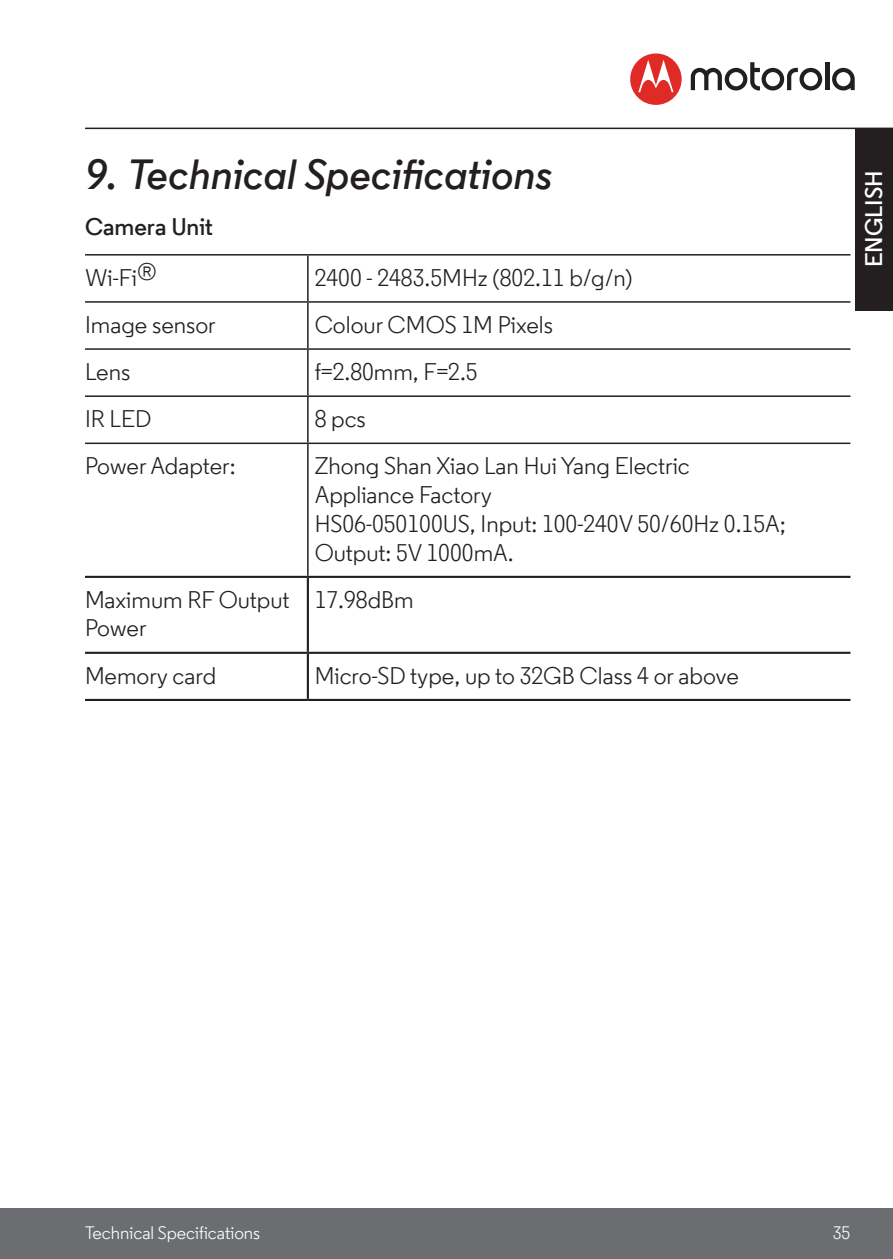
<style>
.page{position:relative;width:893px;height:1259px;background:#fff}
.page>*{position:absolute;margin:0;border:0;box-sizing:border-box;transform-origin:0 0}
.t1{font:italic 600 42px "Moto Sans";color:#231f20}
.t2{font:24px/28.8px "Moto Sans";color:#231f20}
.t3{font:600 24px "Moto Sans";color:#231f20}
.t4{font:600 24px "Moto Sans";color:#fff}
.t5{font:18px "Moto Sans";color:#fff}
</style>
<div class="page">
<div style="left:0;top:1208px;width:893px;height:51px;background:#6c6d70"></div>
<hr style="left:85px;top:128px;width:808px;height:1px;background:#231f20">
<div style="left:855px;top:128px;width:38px;height:182px;background:#231f20"></div>
<div style="left:630px;top:53px;width:52px;height:52px;background:#e02a26;border-radius:50%"></div>
<svg style="left:638px;top:60px;width:35px;height:32px"></svg>
<svg style="left:832px;top:68px;width:23px;height:22px"></svg>
<hr style="left:825px;top:62px;width:4px;height:28px;background:#221f1f">
<svg style="left:691px;top:62px;width:131px;height:28px"></svg>
<hr style="left:85px;top:576px;width:223px;height:2px;background:#231f20">
<hr style="left:308px;top:576px;width:542px;height:2px;background:#231f20">
<hr style="left:307px;top:578px;width:2px;height:74px;background:#231f20">
<hr style="left:85px;top:652px;width:223px;height:2px;background:#231f20">
<hr style="left:308px;top:652px;width:542px;height:2px;background:#231f20">
<hr style="left:307px;top:654px;width:2px;height:45px;background:#231f20">
<hr style="left:85px;top:699px;width:223px;height:2px;background:#231f20">
<hr style="left:308px;top:699px;width:542px;height:2px;background:#231f20">
<hr style="left:85px;top:254px;width:223px;height:1px;background:#231f20">
<hr style="left:308px;top:254px;width:542px;height:1px;background:#231f20">
<hr style="left:307px;top:255px;width:2px;height:46px;background:#231f20">
<hr style="left:85px;top:301px;width:223px;height:2px;background:#231f20">
<hr style="left:308px;top:301px;width:542px;height:2px;background:#231f20">
<hr style="left:307px;top:303px;width:2px;height:45px;background:#231f20">
<hr style="left:85px;top:348px;width:223px;height:2px;background:#231f20">
<hr style="left:308px;top:348px;width:542px;height:2px;background:#231f20">
<hr style="left:307px;top:350px;width:2px;height:45px;background:#231f20">
<hr style="left:85px;top:395px;width:223px;height:2px;background:#231f20">
<hr style="left:308px;top:395px;width:542px;height:2px;background:#231f20">
<hr style="left:307px;top:397px;width:2px;height:45px;background:#231f20">
<hr style="left:85px;top:442px;width:223px;height:2px;background:#231f20">
<hr style="left:308px;top:442px;width:542px;height:2px;background:#231f20">
<hr style="left:307px;top:444px;width:2px;height:132px;background:#231f20">
<h1 class="t1" style="left:85px;top:157px;width:469px">9. Technical Specifications</h1>
<p class="t3" style="left:85px;top:217px;width:129px">Camera Unit</p>
<p class="t2" style="left:85px;top:265px;width:73px">Wi-Fi®</p>
<p class="t2" style="left:315px;top:265px;width:319px">2400 - 2483.5MHz (802.11 b/g/n)</p>
<p class="t2" style="left:85px;top:312px;width:132px">Image sensor</p>
<p class="t2" style="left:315px;top:312px;width:240px">Colour CMOS 1M Pixels</p>
<p class="t2" style="left:85px;top:359px;width:47px">Lens</p>
<p class="t2" style="left:315px;top:359px;width:165px">f=2.80mm, F=2.5</p>
<p class="t2" style="left:85px;top:406px;width:68px">IR LED</p>
<p class="t2" style="left:315px;top:406px;width:53px">8 pcs</p>
<p class="t2" style="left:85px;top:454px;width:152px">Power Adapter:</p>
<p class="t2" style="left:315px;top:454px;width:473px">Zhong Shan Xiao Lan Hui Yang Electric<br>Appliance Factory<br>HS06-050100US, Input: 100-240V 50/60Hz 0.15A;<br>Output: 5V 1000mA.</p>
<p class="t2" style="left:85px;top:587px;width:206px">Maximum RF Output<br>Power</p>
<p class="t2" style="left:315px;top:587px;width:100px">17.98dBm</p>
<p class="t2" style="left:85px;top:663px;width:133px">Memory card</p>
<p class="t2" style="left:315px;top:663px;width:426px">Micro-SD type, up to 32GB Class 4 or above</p>
<p class="t4" style="left:864px;top:267px;width:98px;rotate:-90deg">ENGLISH</p>
<p class="t5" style="left:85px;top:1225px;width:177px">Technical Specifications</p>
<p class="t5" style="left:833px;top:1226px;width:19px">35</p>
</div>
